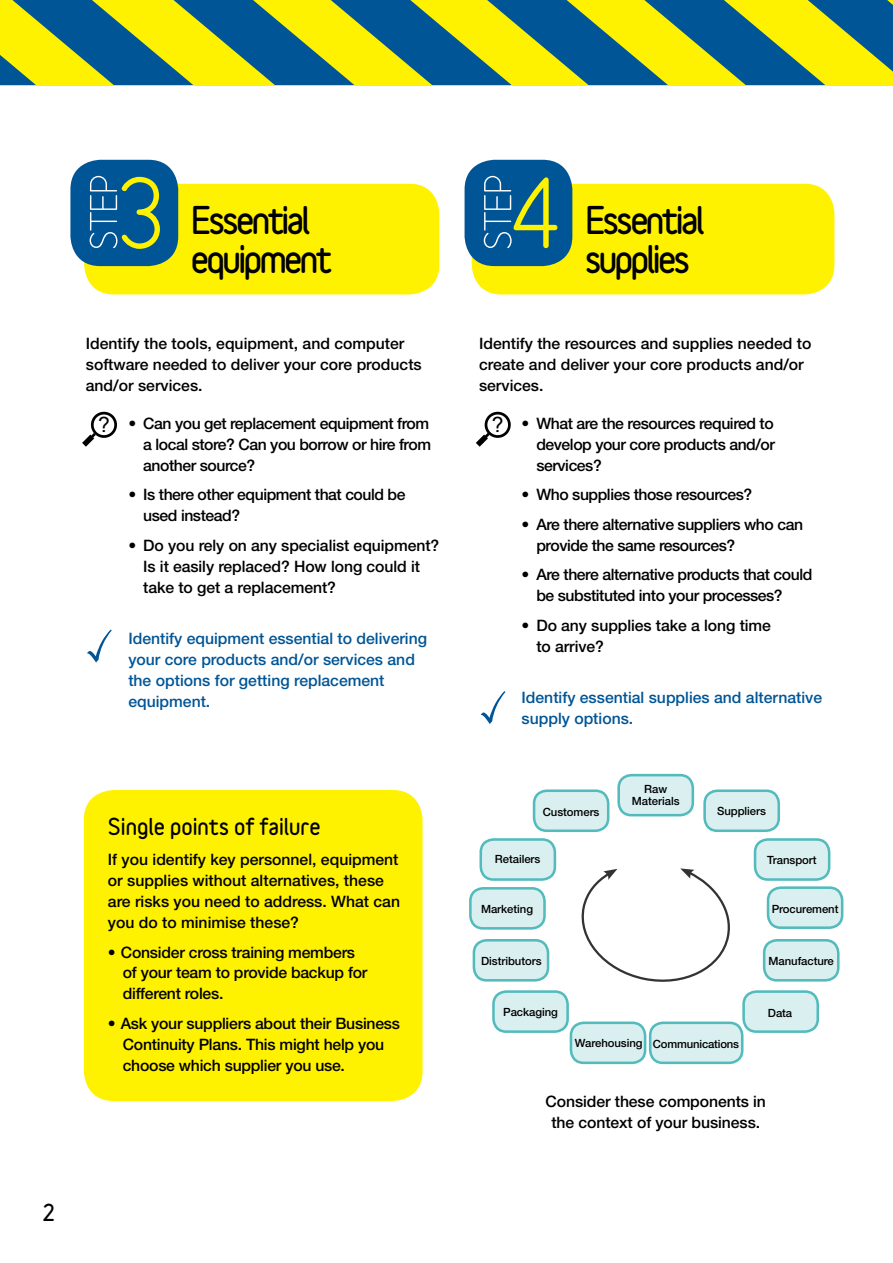
<style>
.page{position:relative;width:893px;height:1263px;background:#fff}
.page>*{position:absolute;margin:0;border:0;box-sizing:border-box;transform-origin:0 0}
.t1{font:700 90.3px "Variable";color:#fff200}
.t2{font:900 34.2px/39px "Variable";letter-spacing:-.075em;color:#000}
.t3{font:900 21px "Variable";color:#000}
.t4{font:21px "Arial";color:#000}
.t5{font:500 15.75px/21px "Helvetica Neue";letter-spacing:-.015em;color:#000}
.t6{font:500 15.75px/21px "Helvetica Neue";color:#005596}
.t7{font:500 11.4px/12.1px "Helvetica Neue";letter-spacing:-.005em;color:#000;text-align:center}
</style>
<div class="page">
<svg style="left:0;top:0;width:893px;height:85px;background:#81a449"></svg>
<svg style="left:82px;top:411px;width:35px;height:36px"></svg>
<svg style="left:476px;top:411px;width:35px;height:36px"></svg>
<div style="left:84px;top:790px;width:339px;height:311px;background:#fff200;border-radius:30px"></div>
<div style="left:84px;top:184px;width:355px;height:110px;background:#fff200;border-radius:30px"></div>
<div style="left:472px;top:184px;width:362px;height:110px;background:#fff200;border-radius:30px"></div>
<div style="left:70px;top:160px;width:108px;height:106px;background:#005596;border-radius:30px"></div>
<div style="left:465px;top:160px;width:107px;height:106px;background:#005596;border-radius:30px"></div>
<svg style="left:90px;top:176px;width:27px;height:72px"></svg>
<svg style="left:484px;top:176px;width:28px;height:72px"></svg>
<svg style="left:581px;top:868px;width:149px;height:114px"></svg>
<div style="left:619px;top:775px;width:74px;height:40px;background:#daeff0;border-radius:13px"></div>
<div style="left:617px;top:774px;width:77px;height:42px;border:3px solid #53bbbc;border-radius:13px"></div>
<div style="left:755px;top:839px;width:74px;height:40px;background:#daeff0;border-radius:13px"></div>
<div style="left:754px;top:838px;width:76px;height:43px;border:3px solid #53bbbc;border-radius:13px"></div>
<div style="left:768px;top:888px;width:74px;height:40px;background:#daeff0;border-radius:13px"></div>
<div style="left:767px;top:886px;width:76px;height:43px;border:3px solid #53bbbc;border-radius:13px"></div>
<div style="left:705px;top:791px;width:74px;height:40px;background:#daeff0;border-radius:13px"></div>
<div style="left:703px;top:789px;width:77px;height:43px;border:3px solid #53bbbc;border-radius:13px"></div>
<div style="left:534px;top:791px;width:74px;height:40px;background:#daeff0;border-radius:13px"></div>
<div style="left:533px;top:789px;width:76px;height:43px;border:3px solid #53bbbc;border-radius:13px"></div>
<div style="left:481px;top:839px;width:74px;height:40px;background:#daeff0;border-radius:13px"></div>
<div style="left:479px;top:838px;width:77px;height:43px;border:3px solid #53bbbc;border-radius:13px"></div>
<div style="left:470px;top:888px;width:74px;height:40px;background:#daeff0;border-radius:13px"></div>
<div style="left:469px;top:887px;width:77px;height:43px;border:3px solid #53bbbc;border-radius:13px"></div>
<div style="left:474px;top:940px;width:74px;height:40px;background:#daeff0;border-radius:13px"></div>
<div style="left:473px;top:939px;width:76px;height:42px;border:3px solid #53bbbc;border-radius:13px"></div>
<div style="left:493px;top:991px;width:75px;height:40px;background:#daeff0;border-radius:13px"></div>
<div style="left:492px;top:990px;width:77px;height:43px;border:3px solid #53bbbc;border-radius:13px"></div>
<div style="left:571px;top:1023px;width:74px;height:40px;background:#daeff0;border-radius:13px"></div>
<div style="left:570px;top:1021px;width:76px;height:43px;border:3px solid #53bbbc;border-radius:13px"></div>
<div style="left:650px;top:1023px;width:92px;height:40px;background:#daeff0;border-radius:13px"></div>
<div style="left:649px;top:1021px;width:94px;height:43px;border:3px solid #53bbbc;border-radius:13px"></div>
<div style="left:744px;top:991px;width:74px;height:40px;background:#daeff0;border-radius:13px"></div>
<div style="left:742px;top:990px;width:77px;height:43px;border:3px solid #53bbbc;border-radius:13px"></div>
<div style="left:764px;top:940px;width:74px;height:40px;background:#daeff0;border-radius:13px"></div>
<div style="left:763px;top:939px;width:76px;height:42px;border:3px solid #53bbbc;border-radius:13px"></div>
<h3 class="t3" style="left:43px;top:1198px;width:14px">2</h3>
<h1 class="t1" style="left:115px;top:159px;width:53px">3</h1>
<h2 class="t2" style="left:191px;top:200px;width:143px">Essential equipment</h2>
<h1 class="t1" style="left:509px;top:159px;width:53px">4</h1>
<h2 class="t2" style="left:585px;top:200px;width:121px">Essential supplies</h2>
<p class="t5" style="left:86px;top:333px;width:337px">Identify the tools, equipment, and computer software needed to deliver your core products and/or services.</p>
<p class="t5" style="left:143px;top:413px;width:289px;text-align:justify;text-indent:-15px">• Can you get replacement equipment from a local store? Can you borrow or hire from another source?</p>
<p class="t5" style="left:143px;top:484px;width:264px;text-indent:-15px">• Is there other equipment that could be used instead?</p>
<p class="t5" style="left:143px;top:535px;width:298px;text-indent:-15px">• Do you rely on any specialist equipment?<br>Is it easily replaced? How long could it take to get a replacement?</p>
<p class="t6" style="left:128px;top:627px;width:300px">Identify equipment essential to delivering your core products and/or services and the options for getting replacement equipment.</p>
<p class="t5" style="left:479px;top:333px;width:334px">Identify the resources and supplies needed to create and deliver your core products and/or services.</p>
<p class="t5" style="left:536px;top:413px;width:240px;text-align:justify;text-indent:-15px">• What are the resources required to develop your core products and/or services?</p>
<p class="t5" style="left:521px;top:484px;width:232px">• Who supplies those resources?</p>
<p class="t5" style="left:536px;top:514px;width:268px;text-indent:-15px">• Are there alternative suppliers who can provide the same resources?</p>
<p class="t5" style="left:536px;top:564px;width:277px;text-indent:-15px">• Are there alternative products that could be substituted into your processes?</p>
<p class="t5" style="left:536px;top:615px;width:236px;text-indent:-15px">• Do any supplies take a long time to arrive?</p>
<p class="t6" style="left:521px;top:686px;width:302px">Identify essential supplies and alternative supply options.</p>
<h3 class="t4" style="left:98px;top:411px;width:13px">?</h3>
<h3 class="t4" style="left:492px;top:411px;width:13px">?</h3>
<h3 class="t3" style="left:108px;top:813px;width:214px">Single points of failure</h3>
<p class="t5" style="left:108px;top:849px;width:294px">If you identify key personnel, equipment or supplies without alternatives, these are risks you need to address. What can you do to minimise these?</p>
<p class="t5" style="left:123px;top:941px;width:246px;text-indent:-15px">• Consider cross training members of your team to provide backup for different roles.</p>
<p class="t5" style="left:123px;top:1013px;width:279px;text-indent:-15px">• Ask your suppliers about their Business<br>Continuity Plans. This might help you choose which supplier you use.</p>
<p class="t7" style="left:632px;top:783px;width:49px">Raw<br>Materials</p>
<p class="t7" style="left:543px;top:805px;width:58px">Customers</p>
<p class="t7" style="left:717px;top:804px;width:50px">Suppliers</p>
<p class="t7" style="left:495px;top:853px;width:47px">Retailers</p>
<p class="t7" style="left:767px;top:853px;width:51px">Transport</p>
<p class="t7" style="left:481px;top:902px;width:54px">Marketing</p>
<p class="t7" style="left:772px;top:902px;width:68px">Procurement</p>
<p class="t7" style="left:481px;top:954px;width:62px">Distributors</p>
<p class="t7" style="left:503px;top:1006px;width:56px">Packaging</p>
<p class="t7" style="left:575px;top:1037px;width:166px">Warehousing Communications</p>
<p class="t7" style="left:768px;top:954px;width:67px">Manufacture</p>
<p class="t7" style="left:768px;top:1006px;width:26px">Data</p>
<p class="t5" style="left:545px;top:1090px;width:222px;text-align:center">Consider these components in the context of your business.</p>
</div>
